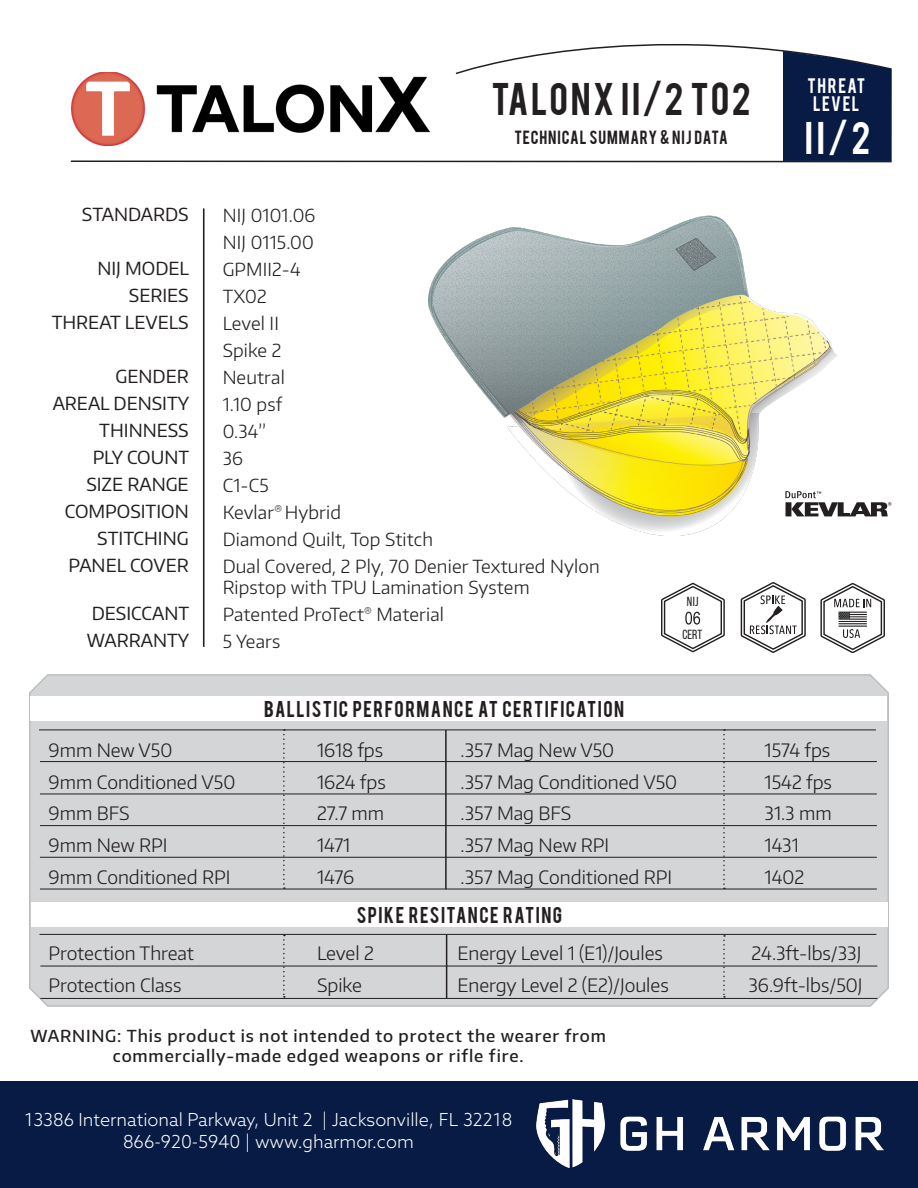
<style>
.page{position:relative;width:918px;height:1188px;background:#fff}
.page>*{position:absolute;margin:0;border:0;box-sizing:border-box;transform-origin:0 0}
.t1{font:36px "Bebas";letter-spacing:.065em;color:#231f20}
.t2{font:36px "Bebas";color:#fff}
.t3{font:300 18.45px "Encode Sans";color:#231f20}
.t4{font:300 18px/21px "Encode Sans";letter-spacing:.01em;color:#231f20}
.t5{font:18px "Encode Sans";color:#231f20}
.t6{font:300 18px "Azo Sans";color:#fff}
.t7{font:18px "Bebas";letter-spacing:.08em;color:#231f20}
.t8{font:500 16.5px/19.8px "Encode Sans";letter-spacing:.055em;color:#231f20;text-align:center}
.t9{font:16.5px "Bebas";letter-spacing:.08em;color:#fff}
.t10{font:15px "Bebas";letter-spacing:.06em;color:#231f20}
.t11{font:13.2px "Bebas Neue";color:#231f20}
</style>
<div class="page">
<img style="left:428px;top:215px;width:409px;height:320px">
<div style="left:29px;top:674px;width:860px;height:333px;background:#d4d5d7"></div>
<svg style="left:723px;top:729px;width:2px;height:160px"></svg>
<hr style="left:445px;top:730px;width:2px;height:159px;background:#231f20">
<svg style="left:283px;top:729px;width:2px;height:160px"></svg>
<hr style="left:203px;top:208px;width:2px;height:439px;background:#231f20">
<div style="left:31px;top:902px;width:856px;height:25px;background:#fff"></div>
<div style="left:30px;top:697px;width:857px;height:24px;background:#fff"></div>
<svg style="left:785px;top:491px;width:106px;height:25px"></svg>
<svg style="left:283px;top:935px;width:2px;height:63px"></svg>
<hr style="left:446px;top:935px;width:1px;height:63px;background:#231f20">
<hr style="left:40px;top:761px;width:837px;height:1px;background:#231f20">
<hr style="left:40px;top:825px;width:837px;height:1px;background:#231f20">
<hr style="left:40px;top:889px;width:837px;height:1px;background:#231f20">
<hr style="left:40px;top:794px;width:837px;height:1px;background:#231f20">
<hr style="left:40px;top:857px;width:837px;height:1px;background:#231f20">
<hr style="left:39px;top:730px;width:837px;height:1px;background:#231f20">
<hr style="left:40px;top:966px;width:837px;height:1px;background:#231f20">
<hr style="left:40px;top:998px;width:837px;height:1px;background:#231f20">
<hr style="left:39px;top:934px;width:837px;height:1px;background:#231f20">
<svg style="left:723px;top:935px;width:2px;height:63px"></svg>
<svg style="left:70px;top:44px;width:822px;height:119px"></svg>
<svg style="left:783px;top:51px;width:108px;height:110px;background:#17294f"></svg>
<img style="left:71px;top:72px;width:359px;height:74px">
<svg style="left:820px;top:582px;width:65px;height:71px"></svg>
<svg style="left:740px;top:582px;width:66px;height:71px"></svg>
<svg style="left:661px;top:582px;width:64px;height:71px"></svg>
<div style="left:0;top:1081px;width:918px;height:107px;background:#071b44"></div>
<img style="left:537px;top:1099px;width:347px;height:69px">
<p class="t5" style="left:82px;top:202px;width:108px">STANDARDS</p>
<p class="t5" style="left:97px;top:256px;width:93px">NIJ MODEL</p>
<p class="t5" style="left:129px;top:283px;width:61px">SERIES</p>
<p class="t5" style="left:52px;top:310px;width:139px">THREAT LEVELS</p>
<p class="t5" style="left:116px;top:364px;width:75px">GENDER</p>
<p class="t5" style="left:53px;top:391px;width:138px">AREAL DENSITY</p>
<p class="t5" style="left:99px;top:418px;width:91px">THINNESS</p>
<p class="t5" style="left:93px;top:445px;width:98px">PLY COUNT</p>
<p class="t5" style="left:86px;top:472px;width:104px">SIZE RANGE</p>
<p class="t5" style="left:65px;top:499px;width:125px">COMPOSITION</p>
<p class="t5" style="left:97px;top:526px;width:93px">STITCHING</p>
<p class="t5" style="left:69px;top:553px;width:122px">PANEL COVER</p>
<p class="t5" style="left:92px;top:601px;width:99px">DESICCANT</p>
<p class="t5" style="left:87px;top:628px;width:104px">WARRANTY</p>
<p class="t1" style="left:491px;top:73px;width:261px">TALONX II/2 T02</p>
<p class="t10" style="left:514px;top:126px;width:215px">TECHNICAL SUMMARY &amp; NIJ DATA</p>
<p class="t4" style="left:223px;top:204px;width:94px">NIJ 0101.06</p>
<p class="t4" style="left:223px;top:231px;width:93px">NIJ 0115.00</p>
<p class="t4" style="left:223px;top:258px;width:79px">GPMII2-4</p>
<p class="t4" style="left:223px;top:285px;width:46px">TX02</p>
<p class="t4" style="left:223px;top:312px;width:58px">Level II</p>
<p class="t4" style="left:223px;top:339px;width:60px">Spike 2</p>
<p class="t4" style="left:223px;top:366px;width:64px">Neutral</p>
<p class="t4" style="left:223px;top:393px;width:61px">1.10 psf</p>
<p class="t4" style="left:223px;top:420px;width:45px">0.34”</p>
<p class="t4" style="left:223px;top:447px;width:22px">36</p>
<p class="t4" style="left:223px;top:474px;width:48px">C1-C5</p>
<p class="t4" style="left:223px;top:501px;width:120px">Kevlar<sup>®</sup> Hybrid</p>
<p class="t4" style="left:223px;top:528px;width:212px">Diamond Quilt, Top Stitch</p>
<p class="t4" style="left:223px;top:555px;width:379px">Dual Covered, 2 Ply, 70 Denier Textured Nylon<br>Ripstop with TPU Lamination System</p>
<p class="t4" style="left:223px;top:603px;width:223px">Patented ProTect<sup>®</sup> Material</p>
<p class="t4" style="left:223px;top:630px;width:59px">5 Years</p>
<p class="t7" style="left:264px;top:696px;width:362px">BALLISTIC PERFORMANCE AT CERTIFICATION</p>
<p class="t11" style="left:687px;top:595px;width:13px">nij</p>
<p class="t11" style="left:683px;top:627px;width:21px">CERT</p>
<p class="t9" style="left:807px;top:74px;width:59px">THREAT</p>
<p class="t9" style="left:813px;top:92px;width:48px">LEVEL</p>
<p class="t2" style="left:805px;top:112px;width:67px">II/2</p>
<p class="t3" style="left:49px;top:738px;width:125px">9mm New V50</p>
<p class="t3" style="left:317px;top:738px;width:68px">1618 fps</p>
<p class="t3" style="left:49px;top:770px;width:188px">9mm Conditioned V50</p>
<p class="t3" style="left:317px;top:770px;width:70px">1624 fps</p>
<p class="t3" style="left:49px;top:801px;width:82px">9mm BFS</p>
<p class="t3" style="left:317px;top:801px;width:69px">27.7 mm</p>
<p class="t3" style="left:49px;top:833px;width:120px">9mm New RPI</p>
<p class="t3" style="left:317px;top:833px;width:35px">1471</p>
<p class="t3" style="left:49px;top:865px;width:183px">9mm Conditioned RPI</p>
<p class="t3" style="left:317px;top:865px;width:39px">1476</p>
<p class="t3" style="left:461px;top:738px;width:155px">.357 Mag New V50</p>
<p class="t3" style="left:765px;top:738px;width:67px">1574 fps</p>
<p class="t3" style="left:461px;top:770px;width:218px">.357 Mag Conditioned V50</p>
<p class="t3" style="left:765px;top:770px;width:69px">1542 fps</p>
<p class="t3" style="left:461px;top:801px;width:112px">.357 Mag BFS</p>
<p class="t3" style="left:765px;top:801px;width:69px">31.3 mm</p>
<p class="t3" style="left:461px;top:833px;width:150px">.357 Mag New RPI</p>
<p class="t3" style="left:765px;top:833px;width:36px">1431</p>
<p class="t3" style="left:461px;top:865px;width:213px">.357 Mag Conditioned RPI</p>
<p class="t3" style="left:765px;top:865px;width:41px">1402</p>
<p class="t7" style="left:357px;top:902px;width:207px">SPIKE RESITANCE RATING</p>
<p class="t3" style="left:49px;top:941px;width:147px">Protection Threat</p>
<p class="t3" style="left:317px;top:941px;width:58px">Level 2</p>
<p class="t3" style="left:49px;top:973px;width:134px">Protection Class</p>
<p class="t3" style="left:317px;top:973px;width:46px">Spike</p>
<p class="t3" style="left:457px;top:941px;width:207px">Energy Level 1 (E1)/Joules</p>
<p class="t3" style="left:752px;top:941px;width:111px">24.3ft-lbs/33J</p>
<p class="t3" style="left:457px;top:973px;width:213px">Energy Level 2 (E2)/Joules</p>
<p class="t3" style="left:748px;top:973px;width:116px">36.9ft-lbs/50J</p>
<p class="t8" style="left:30px;top:1026px;width:577px">WARNING: This product is not intended to protect the wearer from commercially-made edged weapons or rifle fire.</p>
<p class="t6" style="left:25px;top:1108px;width:489px">13386 International Parkway, Unit 2 | Jacksonville, FL 32218</p>
<p class="t6" style="left:123px;top:1130px;width:292px">866-920-5940 | www.gharmor.com</p>
</div>
